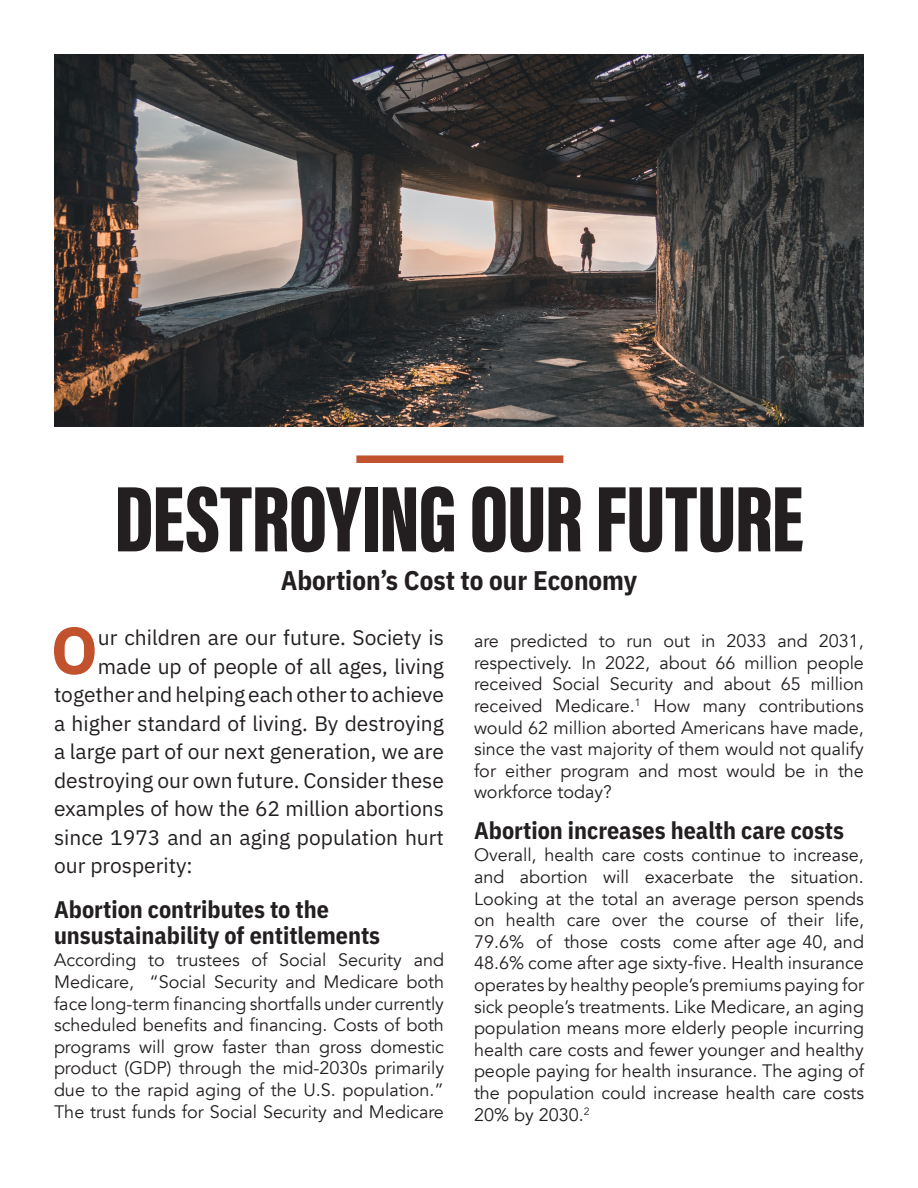
<style>
.page{position:relative;width:918px;height:1188px;background:#fff}
.page>*{position:absolute;margin:0;border:0;box-sizing:border-box;transform-origin:0 0}
.t1{font:96px "Acumin Variable Concept";letter-spacing:-.01em;color:#231f20}
.t2{font:700 66.3px "IBM Plex Sans";color:#c2512e}
.t3{font:700 27px "IBM Plex Sans Cond";color:#231f20}
.t4{font:700 24px/25.5px "IBM Plex Sans Cond";color:#231f20}
.t5{font:21px "IBM Plex Sans";color:#231f20}
.t6{font:18px/21.6px "Avenir";color:#231f20;text-align:justify}
</style>
<div class="page">
<img style="left:54px;top:54px;width:810px;height:373px">
<div style="left:356px;top:455px;width:207px;height:8px;background:#c2512e"></div>
<p class="t1" style="left:114px;top:452px;width:691px">DESTROYING OUR FUTURE</p>
<p class="t3" style="left:281px;top:559px;width:358px">Abortion’s Cost to our Economy</p>
<p class="t2" style="left:51px;top:598px;width:49px">O</p>
<p class="t5" style="left:98px;top:622px;width:347px">ur children are our future. Society is</p>
<p class="t5" style="left:98px;top:650px;width:348px">made up of people of all ages, living</p>
<p class="t5" style="left:54px;top:679px;width:391px">together and helping each other to achieve</p>
<p class="t5" style="left:54px;top:707px;width:391px">a higher standard of living. By destroying</p>
<p class="t5" style="left:54px;top:736px;width:391px">a large part of our next generation, we are</p>
<p class="t5" style="left:54px;top:764px;width:392px">destroying our own future. Consider these</p>
<p class="t5" style="left:54px;top:793px;width:391px">examples of how the 62 million abortions</p>
<p class="t5" style="left:54px;top:821px;width:392px">since 1973 and an aging population hurt</p>
<p class="t5" style="left:54px;top:850px;width:140px">our prosperity:</p>
<p class="t4" style="left:54px;top:895px;width:328px">Abortion contributes to the unsustainability of entitlements</p>
<p class="t6" style="left:54px;top:950px;width:392px">According to trustees of Social Security and Medicare, “Social Security and Medicare both face long-term financing shortfalls under currently scheduled benefits and financing. Costs of both programs will grow faster than gross domestic product (GDP) through the mid-2030s primarily due to the rapid aging of the U.S. population.” The trust funds for Social Security and Medicare</p>
<p class="t6" style="left:474px;top:630px;width:392px">are predicted to run out in 2033 and 2031, respectively. In 2022, about 66 million people received Social Security and about 65 million received Medicare.<sup>1</sup> How many contributions would 62 million aborted Americans have made, since the vast majority of them would not qualify for either program and most would be in the workforce today?</p>
<p class="t4" style="left:474px;top:816px;width:372px">Abortion increases health care costs</p>
<p class="t6" style="left:474px;top:845px;width:392px">Overall, health care costs continue to increase, and abortion will exacerbate the situation.<br>Looking at the total an average person spends on health care over the course of their life, 79.6% of those costs come after age 40, and 48.6% come after age sixty-five. Health insurance operates by healthy people’s premiums paying for sick people’s treatments. Like Medicare, an aging population means more elderly people incurring health care costs and fewer younger and healthy people paying for health insurance. The aging of the population could increase health care costs 20% by 2030.<sup>2</sup></p>
</div>
